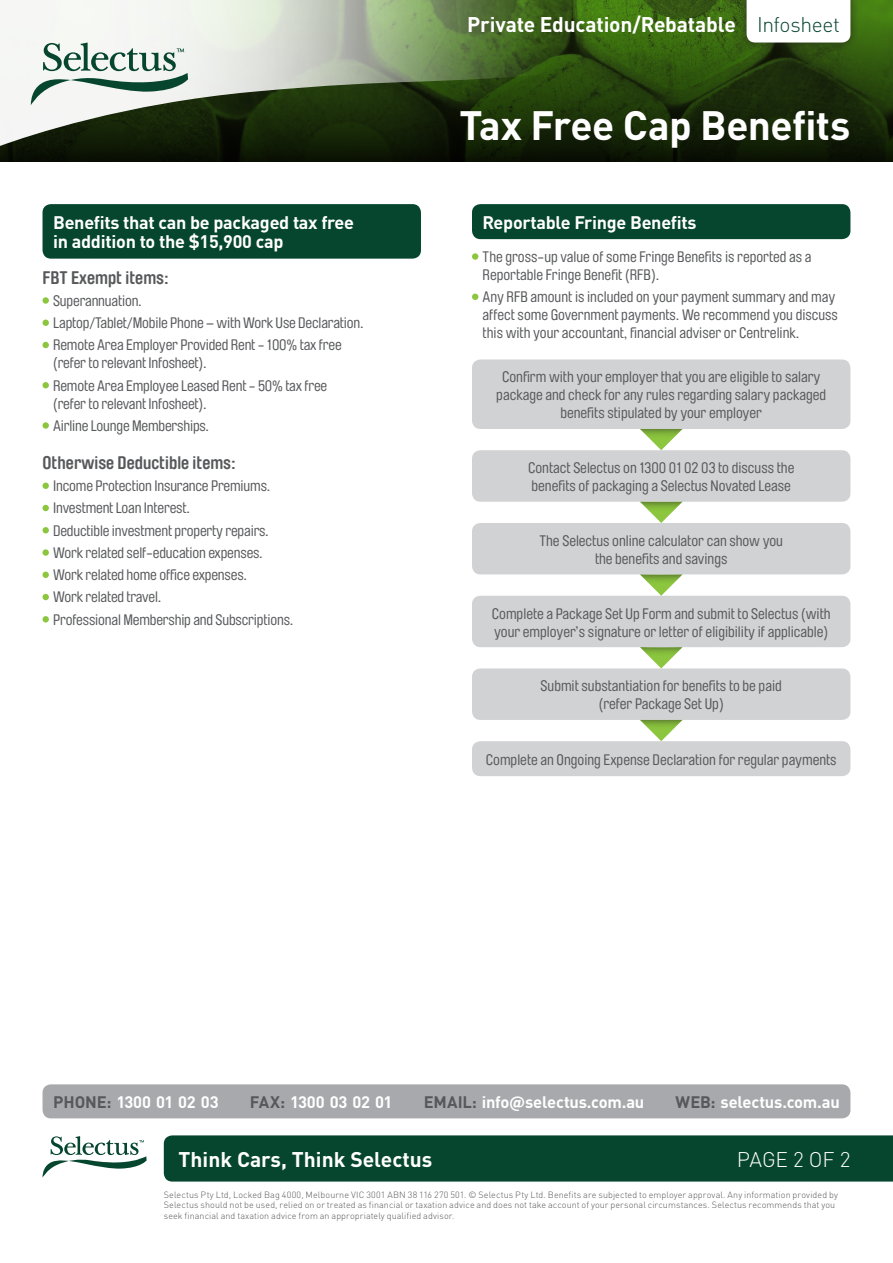
<style>
.page{position:relative;width:893px;height:1263px;background:#fff}
.page>*{position:absolute;margin:0;border:0;box-sizing:border-box;transform-origin:0 0}
.CJHART{font:700 40.5px "DINOT";letter-spacing:-.015em;color:#fff}
.CJHART-2{font:700 21px "DINOT";color:#fff}
.CJHART-3{font:300 21px "DINOT";letter-spacing:-.02em;color:#06462f}
.CJHART-4{font:300 21px "DINOT";letter-spacing:-.01em;color:#fff}
.t1{font:700 18px/19.5px "DINOT";letter-spacing:-.015em;color:#fff}
.BODY{font:700 18px "Brauer Neue";color:#57585a}
.t2{font:700 16.5px "DINOT";letter-spacing:-.01em;color:#fff}
.BODY-2{font:15px/18px "Brauer Neue";letter-spacing:-.01em;color:#57585a}
.CJHART-5{font:15px/18px "Brauer Neue";color:#57585a}
.t3{font:300 9px/10.5px "DINOT";letter-spacing:.01em;color:#57585a}
.s1{color:#57585a}
</style>
<div class="page">
<svg style="left:0;top:14px;width:893px;height:148px;background:#1b2f08"></svg>
<img style="left:0;top:0;width:643px;height:147px">
<svg style="left:31px;top:43px;width:157px;height:62px"></svg>
<div style="left:738px;top:0;width:122px;height:52px;background:#231f20;opacity:.75"></div>
<svg style="left:747px;top:0;width:103px;height:43px"></svg>
<div style="left:164px;top:1135px;width:729px;height:46px;background:#06462f"></div>
<svg style="left:43px;top:1136px;width:104px;height:41px"></svg>
<div style="left:43px;top:1084px;width:807px;height:34px;background:#a8a9ad;border-radius:9px"></div>
<div style="left:43px;top:204px;width:378px;height:55px;background:#06462f;border-radius:9px"></div>
<div style="left:472px;top:253px;width:6px;height:7px;background:#8bc63e;border-radius:50%"></div>
<svg style="left:472px;top:294px;width:6px;height:6px"></svg>
<div style="left:472px;top:359px;width:378px;height:70px;background:#d1d2d4;border-radius:9px"></div>
<div style="left:472px;top:450px;width:378px;height:52px;background:#d1d2d4;border-radius:9px"></div>
<div style="left:472px;top:523px;width:378px;height:51px;background:#d1d2d4;border-radius:9px"></div>
<div style="left:472px;top:596px;width:378px;height:51px;background:#d1d2d4;border-radius:9px"></div>
<div style="left:472px;top:668px;width:378px;height:52px;background:#d1d2d4;border-radius:9px"></div>
<div style="left:472px;top:741px;width:378px;height:35px;background:#d1d2d4;border-radius:9px"></div>
<svg style="left:649px;top:438px;width:25px;height:12px"></svg>
<div style="left:640px;top:429px;width:42px;height:9px;background:#231f20;opacity:.75"></div>
<svg style="left:649px;top:511px;width:24px;height:12px"></svg>
<div style="left:640px;top:502px;width:42px;height:9px;background:#231f20;opacity:.75"></div>
<svg style="left:640px;top:574px;width:42px;height:22px"></svg>
<svg style="left:649px;top:656px;width:25px;height:12px"></svg>
<div style="left:640px;top:647px;width:42px;height:9px;background:#231f20;opacity:.75"></div>
<svg style="left:649px;top:729px;width:25px;height:12px"></svg>
<div style="left:640px;top:720px;width:42px;height:9px;background:#231f20;opacity:.75"></div>
<div style="left:43px;top:297px;width:6px;height:7px;background:#8bc63e;border-radius:50%"></div>
<svg style="left:43px;top:320px;width:6px;height:6px"></svg>
<svg style="left:43px;top:342px;width:6px;height:6px"></svg>
<svg style="left:43px;top:382px;width:6px;height:6px"></svg>
<div style="left:43px;top:422px;width:6px;height:7px;background:#8bc63e;border-radius:50%"></div>
<svg style="left:43px;top:483px;width:6px;height:6px"></svg>
<svg style="left:43px;top:505px;width:6px;height:6px"></svg>
<svg style="left:43px;top:527px;width:6px;height:6px"></svg>
<div style="left:43px;top:549px;width:6px;height:7px;background:#8bc63e;border-radius:50%"></div>
<svg style="left:43px;top:572px;width:6px;height:6px"></svg>
<svg style="left:43px;top:594px;width:6px;height:6px"></svg>
<svg style="left:43px;top:616px;width:6px;height:6px"></svg>
<div style="left:472px;top:204px;width:378px;height:35px;background:#06462f;border-radius:9px"></div>
<p class="CJHART-2" style="left:467px;top:11px;width:270px">Private Education/Rebatable</p>
<p class="CJHART-3" style="left:757px;top:11px;width:84px">Infosheet</p>
<p class="t1" style="left:53px;top:212px;width:302px">Benefits that can be packaged tax free in addition to the $15,900 cap</p>
<p class="BODY" style="left:43px;top:267px;width:128px">FBT Exempt items:</p>
<p class="BODY-2" style="left:53px;top:292px;width:90px">Superannuation.</p>
<p class="BODY-2" style="left:53px;top:314px;width:312px">Laptop/Tablet/Mobile Phone – with Work Use Declaration.</p>
<p class="BODY-2" style="left:53px;top:336px;width:290px">Remote Area Employer Provided Rent - 100% tax free (refer to relevant Infosheet).</p>
<p class="BODY-2" style="left:53px;top:377px;width:276px">Remote Area Employee Leased Rent - 50% tax free (refer to relevant Infosheet).</p>
<p class="BODY-2" style="left:53px;top:417px;width:158px">Airline Lounge Memberships.</p>
<p class="BODY" style="left:43px;top:452px;width:195px">Otherwise Deductible items:</p>
<p class="BODY-2" style="left:53px;top:477px;width:219px">Income Protection Insurance Premiums.</p>
<p class="BODY-2" style="left:53px;top:499px;width:138px">Investment Loan Interest.</p>
<p class="BODY-2" style="left:53px;top:522px;width:217px">Deductible investment property repairs.</p>
<p class="BODY-2" style="left:53px;top:544px;width:211px">Work related self-education expenses.</p>
<p class="BODY-2" style="left:53px;top:566px;width:195px">Work related home office expenses.</p>
<p class="BODY-2" style="left:53px;top:588px;width:110px">Work related travel.</p>
<p class="BODY-2" style="left:53px;top:611px;width:242px">Professional Membership and Subscriptions.</p>
<p class="CJHART" style="left:460px;top:99px;width:392px">Tax Free Cap Benefits</p>
<p class="t1" style="left:483px;top:212px;width:215px">Reportable Fringe Benefits</p>
<p class="BODY-2" style="left:483px;top:248px;width:330px">The gross-up value of some Fringe Benefits is reported as a<br>Reportable Fringe Benefit (RFB).</p>
<p class="BODY-2" style="left:483px;top:288px;width:357px">Any RFB amount is included on your payment summary and may affect some Government payments. We recommend you discuss this with your accountant, financial adviser or Centrelink.</p>
<p class="CJHART-5" style="left:502px;top:368px;width:320px">Confirm with your employer that you are eligible to salary</p>
<p class="CJHART-5" style="left:496px;top:386px;width:331px">package and check for any rules regarding salary packaged</p>
<p class="CJHART-5" style="left:560px;top:404px;width:203px">benefits stipulated by your employer</p>
<p class="CJHART-5" style="left:528px;top:459px;width:268px">Contact Selectus on 1300 01 02 03 to discuss the benefits of packaging a Selectus Novated Lease</p>
<p class="CJHART-5" style="left:539px;top:532px;width:245px">The Selectus online calculator can show you</p>
<p class="CJHART-5" style="left:595px;top:550px;width:134px">the benefits and savings</p>
<p class="CJHART-5" style="left:492px;top:604px;width:340px">Complete a Package Set Up Form and submit to Selectus (with</p>
<p class="CJHART-5" style="left:494px;top:622px;width:336px">your employer’s signature or letter of eligibility if applicable)</p>
<p class="CJHART-5" style="left:541px;top:677px;width:243px">Submit substantiation for benefits to be paid</p>
<p class="CJHART-5" style="left:599px;top:695px;width:126px">(refer Package Set Up)</p>
<p class="CJHART-5" style="left:486px;top:751px;width:352px">Complete an Ongoing Expense Declaration for regular payments</p>
<p class="t2" style="left:53px;top:1091px;width:167px"><span class="s1">PHONE:</span> 1300 01 02 03</p>
<p class="t2" style="left:250px;top:1091px;width:144px"><span class="s1">FAX:</span> 1300 03 02 01</p>
<p class="t2" style="left:424px;top:1091px;width:222px"><span class="s1">EMAIL:</span> info@selectus.com.au</p>
<p class="t2" style="left:676px;top:1091px;width:166px"><span class="s1">WEB:</span> selectus.com.au</p>
<p class="CJHART-2" style="left:179px;top:1145px;width:255px">Think Cars, Think Selectus</p>
<p class="CJHART-4" style="left:737px;top:1146px;width:115px">PAGE 2 OF 2</p>
<p class="t3" style="left:164px;top:1189px;width:676px">Selectus Pty Ltd, Locked Bag 4000, Melbourne VIC 3001 ABN 38 116 270 501. © Selectus Pty Ltd. Benefits are subjected to employer approval. Any information provided by<br>Selectus should not be used, relied on or treated as financial or taxation advice and does not take account of your personal circumstances. Selectus recommends that you seek financial and taxation advice from an appropriately qualified advisor.</p>
</div>
